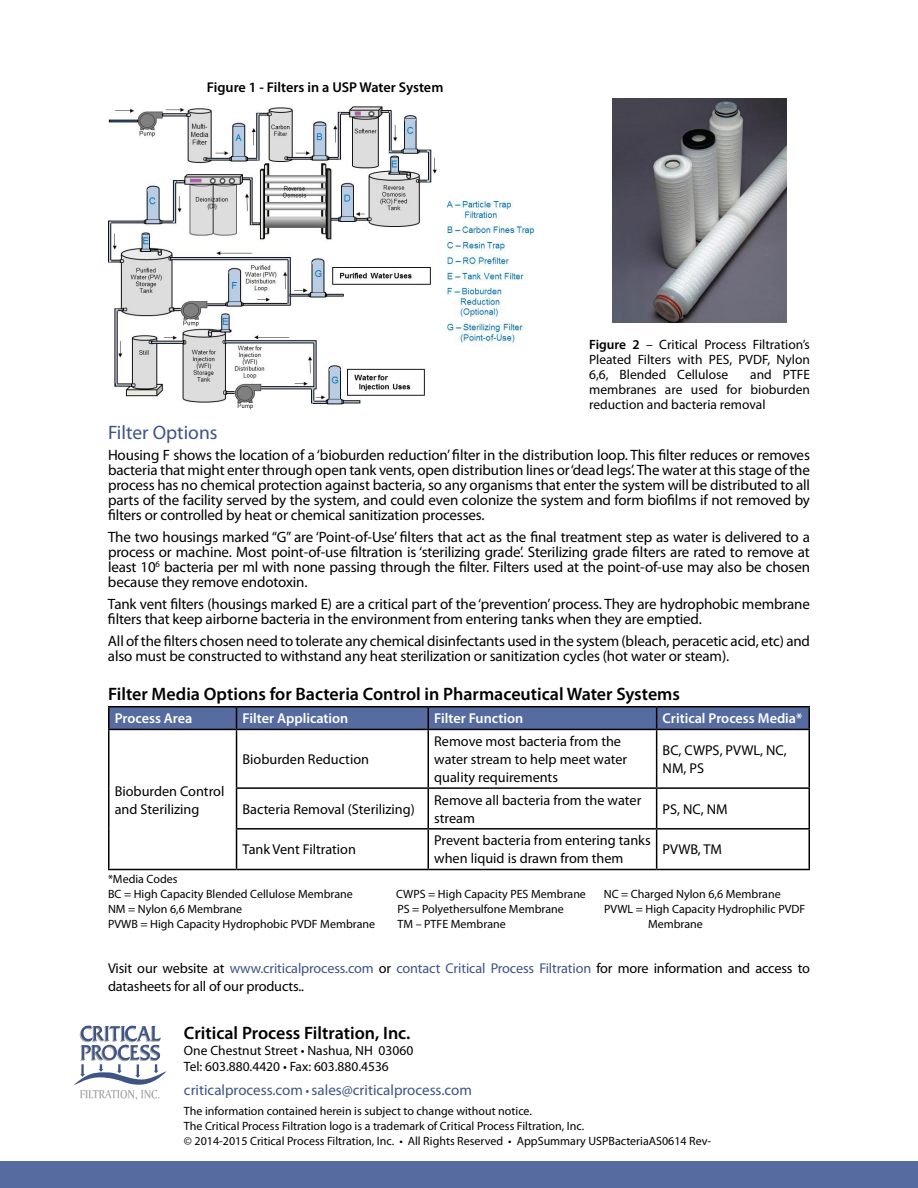
<style>
.page{position:relative;width:918px;height:1188px;background:#fff}
.page>*{position:absolute;margin:0;border:0;box-sizing:border-box;transform-origin:0 0}
.t1{font:19.5px "Myriad Pro";color:#3d5485}
.t2{font:600 18px "Myriad Pro";color:#000}
.t3{font:15px/15px "Myriad Pro";letter-spacing:-.01em;color:#000;text-align:justify}
.t4{font:15px "Myriad Pro";color:#3d5485}
.t5{font:14.25px/18px "Myriad Pro";color:#000}
.t6{font:600 14.25px "Myriad Pro";color:#fff}
.t7{font:600 14.25px "Myriad Pro";color:#000}
.t8{font:13.5px/15px "Myriad Pro";color:#000;text-align:justify}
.t9{font:12px/15px "Myriad Pro";color:#000}
.s1{font-weight:600}
.s2{color:#3d5485}
.s3{font-style:italic;font-size:13.5px}
</style>
<div class="page">
<div style="left:0;top:1161px;width:918px;height:27px;background:#566ca0"></div>
<svg style="left:74px;top:1026px;width:93px;height:74px"></svg>
<hr style="left:108px;top:706px;width:129px;height:1px;background:#000">
<hr style="left:108px;top:707px;width:2px;height:22px;background:#000">
<hr style="left:237px;top:706px;width:191px;height:1px;background:#000">
<hr style="left:428px;top:706px;width:229px;height:1px;background:#000">
<hr style="left:657px;top:706px;width:153px;height:1px;background:#000">
<svg style="left:109px;top:707px;width:699px;height:22px;background:#526799"></svg>
<hr style="left:808px;top:707px;width:2px;height:22px;background:#000">
<hr style="left:108px;top:729px;width:129px;height:1px;background:#000">
<hr style="left:108px;top:730px;width:2px;height:58px;background:#000">
<hr style="left:237px;top:729px;width:191px;height:1px;background:#000">
<hr style="left:236px;top:730px;width:1px;height:57px;background:#000">
<hr style="left:428px;top:729px;width:229px;height:1px;background:#000">
<hr style="left:428px;top:730px;width:1px;height:57px;background:#000">
<hr style="left:657px;top:729px;width:153px;height:1px;background:#000">
<hr style="left:656px;top:730px;width:1px;height:57px;background:#000">
<hr style="left:808px;top:730px;width:2px;height:57px;background:#000">
<hr style="left:108px;top:788px;width:2px;height:41px;background:#000">
<hr style="left:236px;top:787px;width:192px;height:2px;background:#000">
<hr style="left:236px;top:789px;width:1px;height:39px;background:#000">
<hr style="left:428px;top:787px;width:229px;height:2px;background:#000">
<hr style="left:428px;top:789px;width:1px;height:39px;background:#000">
<hr style="left:657px;top:787px;width:153px;height:2px;background:#000">
<hr style="left:656px;top:789px;width:1px;height:39px;background:#000">
<hr style="left:808px;top:789px;width:2px;height:39px;background:#000">
<hr style="left:108px;top:829px;width:2px;height:40px;background:#000">
<hr style="left:236px;top:828px;width:192px;height:2px;background:#000">
<hr style="left:236px;top:830px;width:1px;height:39px;background:#000">
<hr style="left:428px;top:828px;width:229px;height:2px;background:#000">
<hr style="left:428px;top:830px;width:1px;height:39px;background:#000">
<hr style="left:657px;top:828px;width:153px;height:2px;background:#000">
<hr style="left:656px;top:830px;width:1px;height:39px;background:#000">
<hr style="left:808px;top:830px;width:2px;height:39px;background:#000">
<hr style="left:108px;top:869px;width:129px;height:1px;background:#000">
<hr style="left:237px;top:869px;width:191px;height:1px;background:#000">
<hr style="left:428px;top:869px;width:229px;height:1px;background:#000">
<hr style="left:657px;top:869px;width:153px;height:1px;background:#000">
<img style="left:108px;top:107px;width:427px;height:303px">
<img style="left:612px;top:98px;width:175px;height:225px">
<p class="t7" style="left:207px;top:78px;width:238px">Figure 1 - Filters in a USP Water System</p>
<p class="t8" style="left:589px;top:337px;width:222px"><span class="s1">Figure 2</span> – Critical Process Filtration’s Pleated Filters with PES, PVDF, Nylon 6,6, Blended Cellulose</p>
<p class="t8" style="left:589px;top:367px;width:222px;text-indent:161px">and PTFE membranes are used for bioburden reduction and bacteria removal</p>
<h1 class="t1" style="left:108px;top:420px;width:111px">Filter Options</h1>
<p class="t3" style="left:108px;top:448px;width:704px">Housing F shows the location of a ‘bioburden reduction’ filter in the distribution loop. This filter reduces or removes bacteria that might enter through open tank vents, open distribution lines or ‘dead legs’. The water at this stage of the process has no chemical protection against bacteria, so any organisms that enter the system will be distributed to all parts of the facility served by the system, and could even colonize the system and form biofilms if not removed by filters or controlled by heat or chemical sanitization processes.</p>
<p class="t3" style="left:108px;top:529px;width:704px">The two housings marked “G” are ‘Point-of-Use’ filters that act as the final treatment step as water is delivered to a process or machine. Most point-of-use filtration is ‘sterilizing grade’. Sterilizing grade filters are rated to remove at least 10<sup>6</sup> bacteria per ml with none passing through the filter. Filters used at the point-of-use may also be chosen because they remove endotoxin.</p>
<p class="t3" style="left:108px;top:596px;width:703px">Tank vent filters (housings marked E) are a critical part of the ‘prevention’ process. They are hydrophobic membrane filters that keep airborne bacteria in the environment from entering tanks when they are emptied.</p>
<p class="t3" style="left:108px;top:633px;width:704px">All of the filters chosen need to tolerate any chemical disinfectants used in the system (bleach, peracetic acid, etc) and also must be constructed to withstand any heat sterilization or sanitization cycles (hot water or steam).</p>
<p class="t2" style="left:108px;top:683px;width:574px">Filter Media Options for Bacteria Control in Pharmaceutical Water Systems</p>
<p class="t6" style="left:115px;top:710px;width:79px">Process Area</p>
<p class="t6" style="left:243px;top:710px;width:107px">Filter Application</p>
<p class="t6" style="left:434px;top:710px;width:91px">Filter Function</p>
<p class="t6" style="left:663px;top:710px;width:141px">Critical Process Media*</p>
<p class="t5" style="left:115px;top:782px;width:111px">Bioburden Control and Sterilizing</p>
<p class="t5" style="left:243px;top:750px;width:128px">Bioburden Reduction</p>
<p class="t5" style="left:434px;top:732px;width:195px">Remove most bacteria from the water stream to help meet water quality requirements</p>
<p class="t5" style="left:663px;top:741px;width:126px">BC, CWPS, PVWL, NC,<br>NM, PS</p>
<p class="t5" style="left:243px;top:800px;width:174px">Bacteria Removal (Sterilizing)</p>
<p class="t5" style="left:434px;top:791px;width:209px">Remove all bacteria from the water stream</p>
<p class="t5" style="left:663px;top:800px;width:67px">PS, NC, NM</p>
<p class="t5" style="left:243px;top:840px;width:115px">Tank Vent Filtration</p>
<p class="t5" style="left:434px;top:831px;width:218px">Prevent bacteria from entering tanks when liquid is drawn from them</p>
<p class="t5" style="left:663px;top:840px;width:61px">PVWB, TM</p>
<p class="t9" style="left:108px;top:871px;width:246px">*Media Codes<br>BC = High Capacity Blended Cellulose Membrane</p>
<p class="t9" style="left:396px;top:886px;width:191px">CWPS = High Capacity PES Membrane</p>
<p class="t9" style="left:604px;top:886px;width:178px">NC = Charged Nylon 6,6 Membrane</p>
<p class="t9" style="left:108px;top:901px;width:136px">NM = Nylon 6,6 Membrane</p>
<p class="t9" style="left:397px;top:901px;width:168px">PS = Polyethersulfone Membrane</p>
<p class="t9" style="left:604px;top:901px;width:203px">PVWL = High Capacity Hydrophilic PVDF</p>
<p class="t9" style="left:108px;top:916px;width:269px">PVWB = High Capacity Hydrophobic PVDF Membrane</p>
<p class="t9" style="left:398px;top:916px;width:110px">TM – PTFE Membrane</p>
<p class="t9" style="left:648px;top:916px;width:56px">Membrane</p>
<p class="t5" style="left:108px;top:959px;width:704px">Visit our website at <span class="s2">www.criticalprocess.com</span> or <span class="s2">contact Critical Process Filtration</span> for more information and access to datasheets for all of our products..</p>
<p class="t2" style="left:184px;top:1022px;width:228px">Critical Process Filtration, Inc.</p>
<p class="t8" style="left:184px;top:1042px;width:231px;line-height:16px">One Chestnut Street • Nashua, NH 03060<br>Tel: 603.880.4420 • Fax: 603.880.4536</p>
<p class="t4" style="left:184px;top:1080px;width:289px">criticalprocess.com <span class="s3">•</span> sales@criticalprocess.com</p>
<p class="t9" style="left:184px;top:1103px;width:529px">The information contained herein is subject to change without notice.<br>The Critical Process Filtration logo is a trademark of Critical Process Filtration, Inc.<br>© 2014-2015 Critical Process Filtration, Inc. • All Rights Reserved • AppSummary USPBacteriaAS0614 Rev-</p>
</div>
